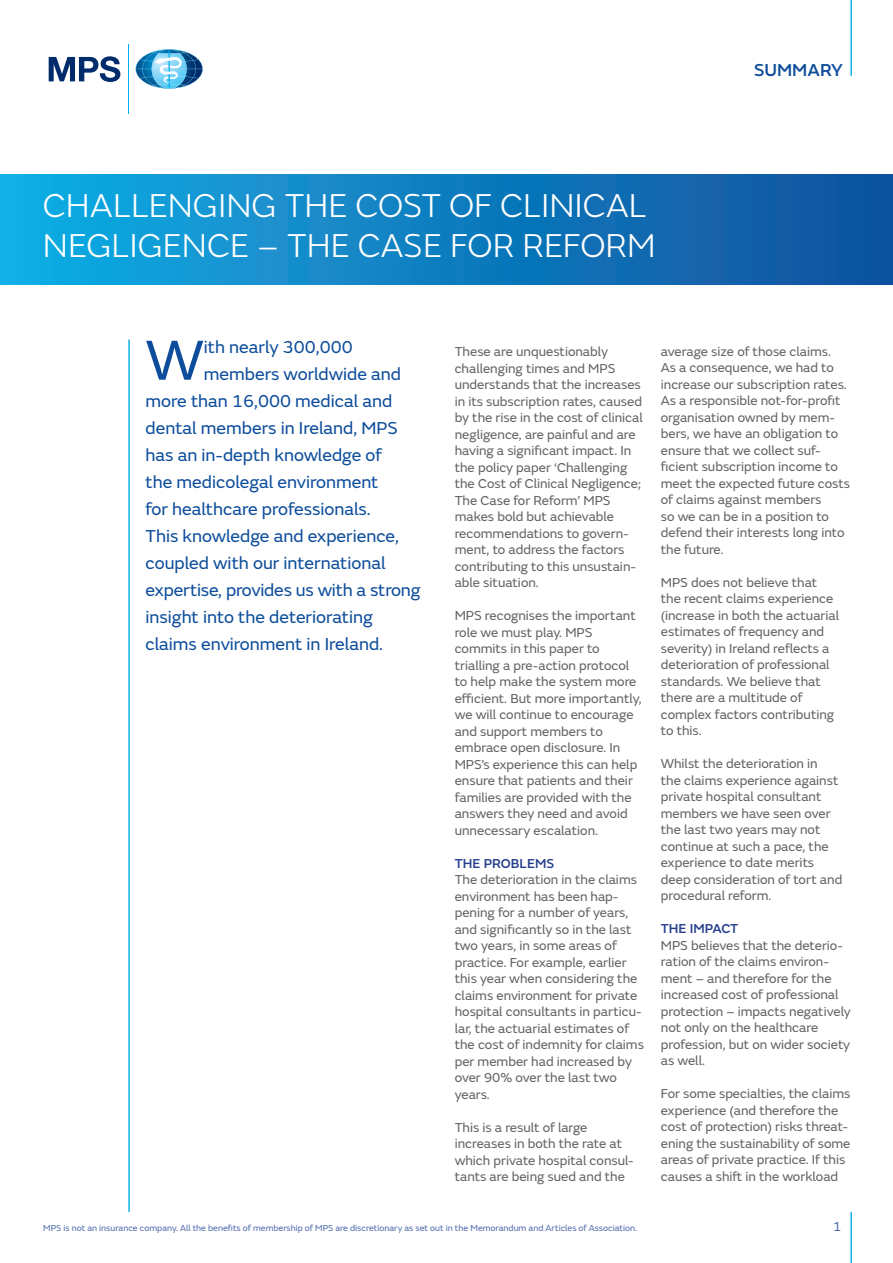
<style>
.page{position:relative;width:893px;height:1263px;background:#fff}
.page>*{position:absolute;margin:0;border:0;box-sizing:border-box;transform-origin:0 0}
.t1{font:58.65px "FS Emeric";color:#0d4d9b}
.t2{font:300 34.5px/40.5px "FS Emeric";color:#fff}
.t3{font:18px "FS Emeric";color:#0d4d9b}
.t4{font:500 18px "FS Emeric";color:#0d4d9b}
.t5{font:13.5px/16.5px "FS Emeric";color:#636366}
.t6{font:500 13.5px "FS Emeric";color:#253f8e}
.t7{font:13.5px "FS Emeric";color:#526bae}
.t8{font:9px "FS Emeric";color:#526bae}
</style>
<div class="page">
<hr style="left:850px;top:0;width:2px;height:76px;background:#13b1e7">
<hr style="left:850px;top:1212px;width:2px;height:51px;background:#13b1e7">
<hr style="left:128px;top:44px;width:1px;height:70px;background:#00aeef">
<svg style="left:49px;top:56px;width:71px;height:26px"></svg>
<svg style="left:136px;top:49px;width:67px;height:40px"></svg>
<div style="left:0;top:175px;width:893px;height:110px;background:linear-gradient(to right,#12aee5,#104f9c)"></div>
<hr style="left:128px;top:340px;width:2px;height:872px;background:#13b1e7">
<h2 class="t2" style="left:43px;top:183px;width:614px">CHALLENGING THE COST OF CLINICAL<br>NEGLIGENCE – THE CASE FOR REFORM</h2>
<h3 class="t4" style="left:754px;top:56px;width:90px">SUMMARY</h3>
<h1 class="t1" style="left:146px;top:318px;width:60px">W</h1>
<h3 class="t3" style="left:204px;top:334px;width:151px">ith nearly 300,000</h3>
<h3 class="t3" style="left:204px;top:361px;width:199px">members worldwide and</h3>
<h3 class="t3" style="left:146px;top:388px;width:248px">more than 16,000 medical and</h3>
<h3 class="t3" style="left:146px;top:415px;width:253px">dental members in Ireland, MPS</h3>
<h3 class="t3" style="left:146px;top:442px;width:238px">has an in-depth knowledge of</h3>
<h3 class="t3" style="left:146px;top:469px;width:234px">the medicolegal environment</h3>
<h3 class="t3" style="left:146px;top:496px;width:227px">for healthcare professionals.</h3>
<h3 class="t3" style="left:146px;top:523px;width:255px">This knowledge and experience,</h3>
<h3 class="t3" style="left:146px;top:550px;width:241px">coupled with our international</h3>
<h3 class="t3" style="left:146px;top:577px;width:276px">expertise, provides us with a strong</h3>
<h3 class="t3" style="left:146px;top:604px;width:229px">insight into the deteriorating</h3>
<h3 class="t3" style="left:146px;top:631px;width:239px">claims environment in Ireland.</h3>
<p class="t5" style="left:455px;top:343px;width:190px">These are unquestionably challenging times and MPS understands that the increases in its subscription rates, caused by the rise in the cost of clinical negligence, are painful and are having a significant impact. In the policy paper ‘Challenging the Cost of Clinical Negligence;<br>The Case for Reform’ MPS makes bold but achievable recommendations to govern&shy;ment, to address the factors contributing to this unsustain&shy;able situation.</p>
<p class="t5" style="left:455px;top:606px;width:188px">MPS recognises the important role we must play. MPS commits in this paper to trialling a pre-action protocol to help make the system more efficient. But more importantly, we will continue to encourage and support members to embrace open disclosure. In<br>MPS’s experience this can help ensure that patients and their families are provided with the answers they need and avoid unnecessary escalation.</p>
<p class="t6" style="left:455px;top:853px;width:101px">THE PROBLEMS</p>
<p class="t5" style="left:455px;top:870px;width:191px">The deterioration in the claims environment has been hap&shy;pening for a number of years, and significantly so in the last two years, in some areas of practice. For example, earlier this year when considering the claims environment for private hospital consultants in particu&shy;lar, the actuarial estimates of the cost of indemnity for claims per member had increased by over 90% over the last two years.</p>
<p class="t5" style="left:455px;top:1118px;width:181px">This is a result of large increases in both the rate at which private hospital consul&shy;tants are being sued and the</p>
<p class="t5" style="left:661px;top:342px;width:191px">average size of those claims.<br>As a consequence, we had to increase our subscription rates.<br>As a responsible not-for-profit organisation owned by mem&shy;bers, we have an obligation to ensure that we collect suf&shy;ficient subscription income to meet the expected future costs of claims against members<br>so we can be in a position to defend their interests long into the future.</p>
<p class="t5" style="left:661px;top:573px;width:180px">MPS does not believe that the recent claims experience (increase in both the actuarial estimates of frequency and severity) in Ireland reflects a deterioration of professional standards. We believe that there are a multitude of complex factors contributing to this.</p>
<p class="t5" style="left:661px;top:755px;width:183px">Whilst the deterioration in<br>the claims experience against private hospital consultant members we have seen over the last two years may not continue at such a pace, the experience to date merits deep consideration of tort and procedural reform.</p>
<p class="t6" style="left:661px;top:919px;width:79px">THE IMPACT</p>
<p class="t5" style="left:661px;top:936px;width:192px">MPS believes that the deterio&shy;ration of the claims environ&shy;ment – and therefore for the increased cost of professional protection – impacts negatively not only on the healthcare profession, but on wider society as well.</p>
<p class="t5" style="left:661px;top:1085px;width:191px">For some specialties, the claims experience (and therefore the cost of protection) risks threat&shy;ening the sustainability of some areas of private practice. If this causes a shift in the workload</p>
<p class="t8" style="left:43px;top:1221px;width:595px">MPS is not an insurance company. All the benefits of membership of MPS are discretionary as set out in the Memorandum and Articles of Association.</p>
<p class="t7" style="left:833px;top:1216px;width:10px">1</p>
</div>
